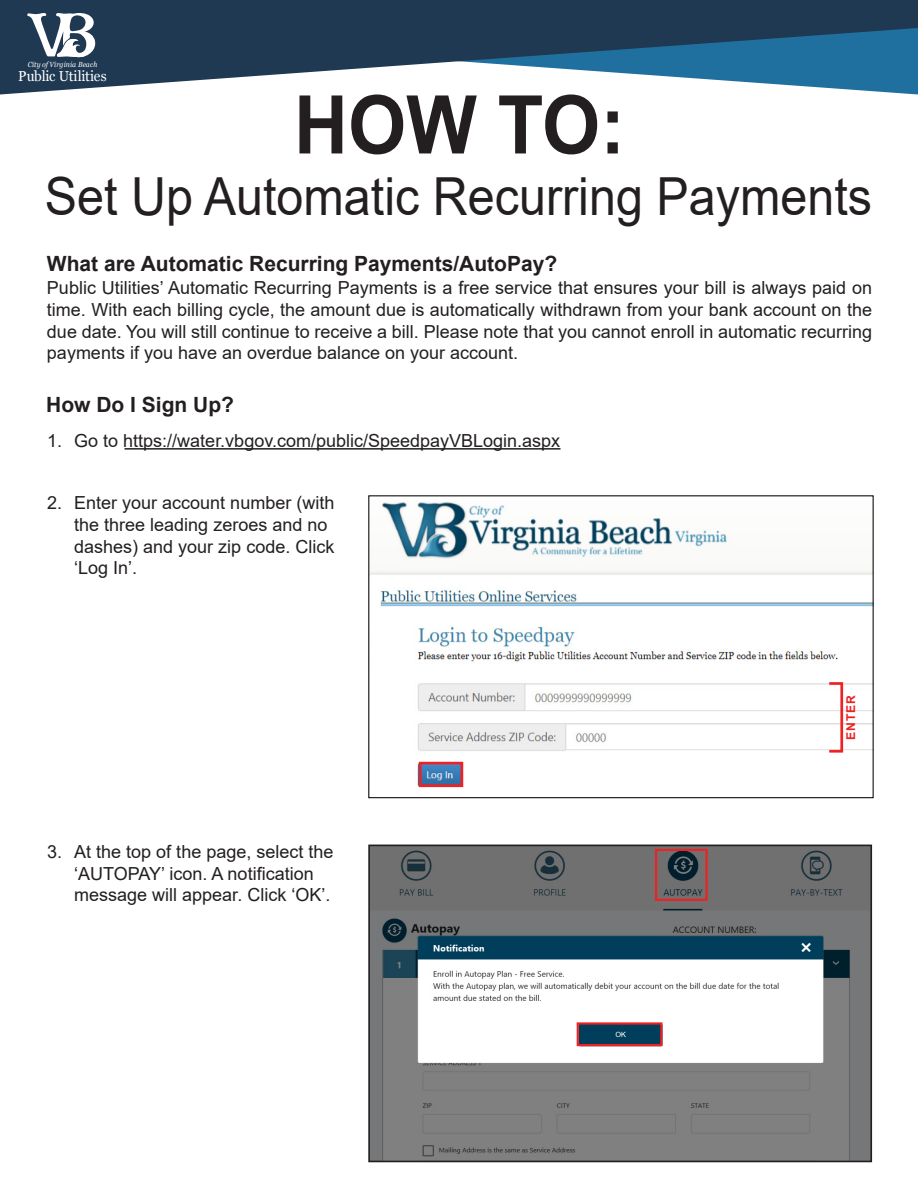
<style>
.page{position:relative;width:918px;height:1188px;background:#fff}
.page>*{position:absolute;margin:0;border:0;box-sizing:border-box;transform-origin:0 0}
.t1{font:700 81px "Arial";color:#231f20;scale:.92 1}
.t2{font:52.5px "Arial";color:#231f20;scale:.92 1}
.t3{font:700 21px "Arial";color:#231f20}
.t4{font:18px/21.6px "Arial";color:#231f20}
.t5{font:14.4px "Georgia";letter-spacing:-.01em;color:#fff;scale:.95 1}
.t6{font:700 12.15px "Arial";letter-spacing:.075em;color:#ee2123}
.t7{font:italic 7.35px "Georgia";letter-spacing:.005em;color:#fff;scale:.94 1}
</style>
<div class="page">
<svg style="left:0;top:0;width:918px;height:94px;fill:#1f3952"></svg>
<hr style="left:125px;top:448px;width:436px;height:2px;background:#231f20">
<svg style="left:27px;top:13px;width:69px;height:44px"></svg>
<img style="left:371px;top:848px;width:498px;height:311px">
<div style="left:368px;top:845px;width:504px;height:317px;border:2px solid #231f20"></div>
<div style="left:577px;top:1022px;width:85px;height:24px;border:2px solid #ee2123"></div>
<div style="left:655px;top:849px;width:53px;height:52px;border:2px solid #ee2123"></div>
<img style="left:370px;top:502px;width:502px;height:286px">
<div style="left:368px;top:495px;width:506px;height:303px;border:1px solid #040503"></div>
<div style="left:828px;top:682px;width:15px;height:71px;border:3px solid #ee2123"></div>
<div style="left:419px;top:762px;width:44px;height:25px;border:3px solid #ee2123"></div>
<div style="left:428px;top:1076px;width:82px;height:11px;background:#808080"></div>
<div style="left:428px;top:1119px;width:26px;height:11px;background:#808080"></div>
<div style="left:562px;top:1119px;width:63px;height:11px;background:#808080"></div>
<div style="left:697px;top:1119px;width:14px;height:11px;background:#808080"></div>
<div style="left:758px;top:922px;width:92px;height:12px;background:#767778"></div>
<p class="t7" style="left:28px;top:60px;width:75px">City of Virginia Beach</p>
<p class="t5" style="left:18px;top:67px;width:95px">Public Utilities</p>
<p class="t1" style="left:294px;top:68px;width:361px">HOW TO:</p>
<p class="t2" style="left:45px;top:160px;width:901px">Set Up Automatic Recurring Payments</p>
<p class="t3" style="left:47px;top:249px;width:512px">What are Automatic Recurring Payments/AutoPay?</p>
<p class="t4" style="left:47px;top:277px;width:827px;text-align:justify">Public Utilities’ Automatic Recurring Payments is a free service that ensures your bill is always paid on time. With each billing cycle, the amount due is automatically withdrawn from your bank account on the due date. You will still continue to receive a bill. Please note that you cannot enroll in automatic recurring payments if you have an overdue balance on your account.</p>
<p class="t3" style="left:46px;top:390px;width:189px">How Do I Sign Up?</p>
<p class="t4" style="left:47px;top:430px;width:514px">1. Go to https://water.vbgov.com/public/SpeedpayVBLogin.aspx</p>
<p class="t4" style="left:74px;top:492px;width:262px;text-indent:-27px">2. Enter your account number (with the three leading zeroes and no dashes) and your zip code. Click ‘Log In’.</p>
<p class="t4" style="left:74px;top:841px;width:261px;text-indent:-27px">3. At the top of the page, select the ‘AUTOPAY’ icon. A notification message will appear. Click ‘OK’.</p>
<p class="t6" style="left:842px;top:740px;width:46px;rotate:-90deg">ENTER</p>
</div>
